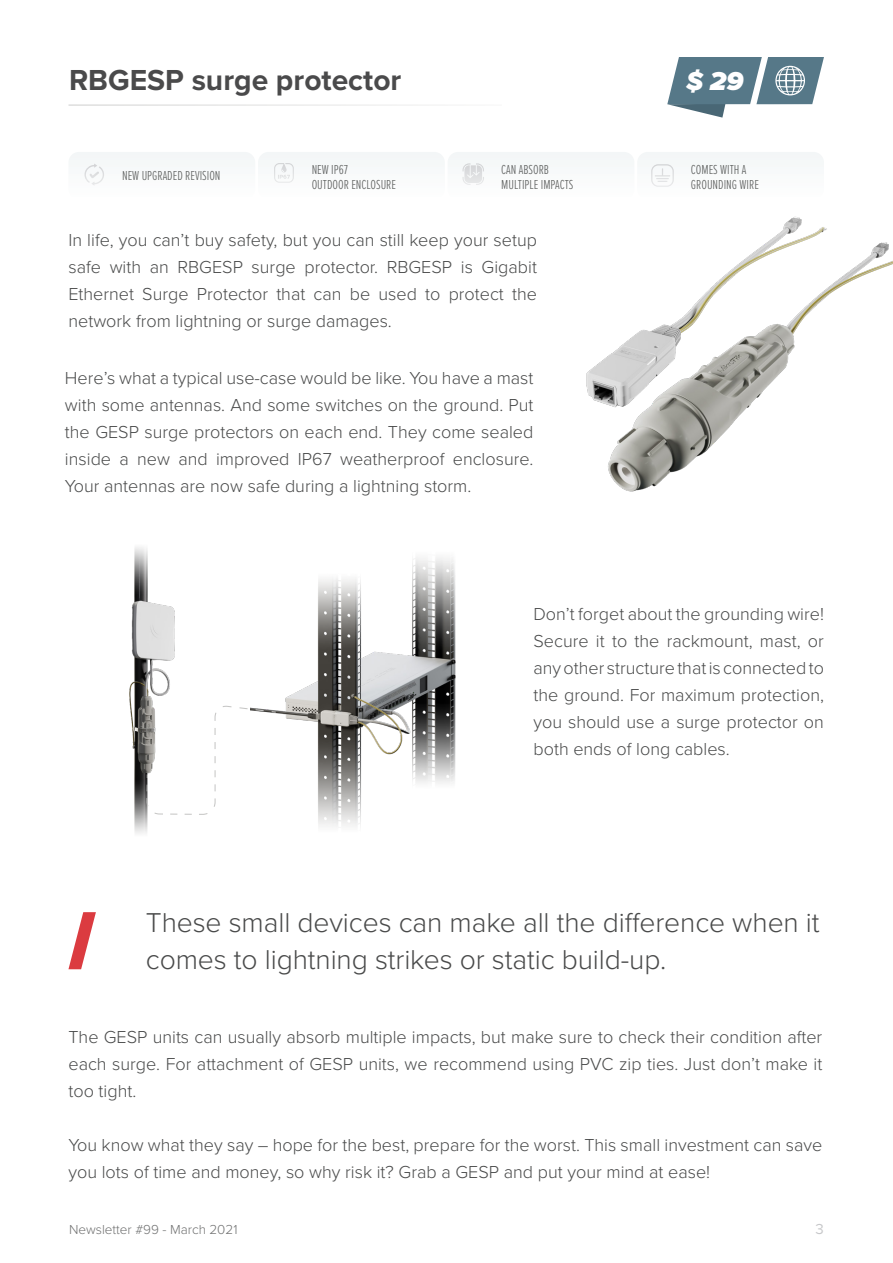
<style>
.page{position:relative;width:893px;height:1263px;background:#fff}
.page>*{position:absolute;margin:0;border:0;box-sizing:border-box;transform-origin:0 0}
.Lielie_virsraksti_20{font:700 30px "Proxima Nova";color:#4a4a4b}
.Teksts{font:300 28.2px/37px "Proxima Nova";letter-spacing:-.005em;color:#494a4a}
.t1{font:italic 900 26.85px "Proxima Nova";color:#fff}
.Teksts-2{font:300 18px/27px "Proxima Nova";color:#494a4a;text-align:justify}
.t2{font:15px "Proxima Nova";color:#c7c8ca}
.Teksts-3{font:300 13.5px "Proxima Nova Ex Cn";color:#5d5f5e}
.t3{font:300 13.5px "Proxima Nova";color:#6f7070}
</style>
<div class="page">
<hr style="left:69px;top:105px;width:433px;height:1px;background:#c6c6c5">
<div style="left:69px;top:152px;width:754px;height:35px;background:#f6f9fa"></div>
<svg style="left:667px;top:57px;width:157px;height:61px"></svg>
<img style="left:840px;top:242px;width:53px;height:45px">
<img style="left:586px;top:216px;width:254px;height:276px">
<img style="left:277px;top:557px;width:179px;height:270px">
<img style="left:129px;top:547px;width:46px;height:287px">
<svg style="left:146px;top:705px;width:131px;height:110px"></svg>
<svg style="left:68px;top:912px;width:28px;height:57px"></svg>
<p class="Lielie_virsraksti_20" style="left:69px;top:58px;width:334px">RBGESP surge protector</p>
<p class="Teksts-3" style="left:122px;top:165px;width:100px">NEW UPGRADED REVISION</p>
<p class="Teksts-3" style="left:312px;top:159px;width:38px">NEW IP67</p>
<p class="Teksts-3" style="left:312px;top:174px;width:86px">OUTDOOR ENCLOSURE</p>
<p class="Teksts-3" style="left:501px;top:159px;width:49px">CAN ABSORB</p>
<p class="Teksts-3" style="left:501px;top:174px;width:74px">MULTIPLE IMPACTS</p>
<p class="Teksts-2" style="left:68px;top:226px;width:470px">In life, you can’t buy safety, but you can still keep your setup safe with an RBGESP surge protector. RBGESP is Gigabit Ethernet Surge Protector that can be used to protect the network from lightning or surge damages.</p>
<p class="Teksts-2" style="left:65px;top:364px;width:470px">Here’s what a typical use-case would be like. You have a mast with some antennas. And some switches on the ground. Put the GESP surge protectors on each end. They come sealed inside a new and improved IP67 weatherproof enclosure.<br>Your antennas are now safe during a lightning storm.</p>
<p class="t1" style="left:686px;top:61px;width:59px">$ 29</p>
<p class="Teksts-3" style="left:691px;top:159px;width:57px">COMES WITH A</p>
<p class="Teksts-3" style="left:691px;top:174px;width:70px">GROUNDING WIRE</p>
<p class="Teksts-2" style="left:533px;top:600px;width:292px">Don’t forget about the grounding wire!<br>Secure it to the rackmount, mast, or any other structure that is connected to the ground. For maximum protection, you should use a surge protector on both ends of long cables.</p>
<p class="Teksts" style="left:146px;top:902px;width:675px">These small devices can make all the difference when it comes to lightning strikes or static build-up.</p>
<p class="Teksts-2" style="left:68px;top:1022px;width:755px">The GESP units can usually absorb multiple impacts, but make sure to check their condition after each surge. For attachment of GESP units, we recommend using PVC zip ties. Just don’t make it too tight.</p>
<p class="Teksts-2" style="left:68px;top:1130px;width:755px">You know what they say – hope for the best, prepare for the worst. This small investment can save you lots of time and money, so why risk it? Grab a GESP and put your mind at ease!</p>
<p class="t3" style="left:69px;top:1219px;width:170px">Newsletter #99 - March 2021</p>
<p class="t2" style="left:816px;top:1218px;width:10px">3</p>
</div>
